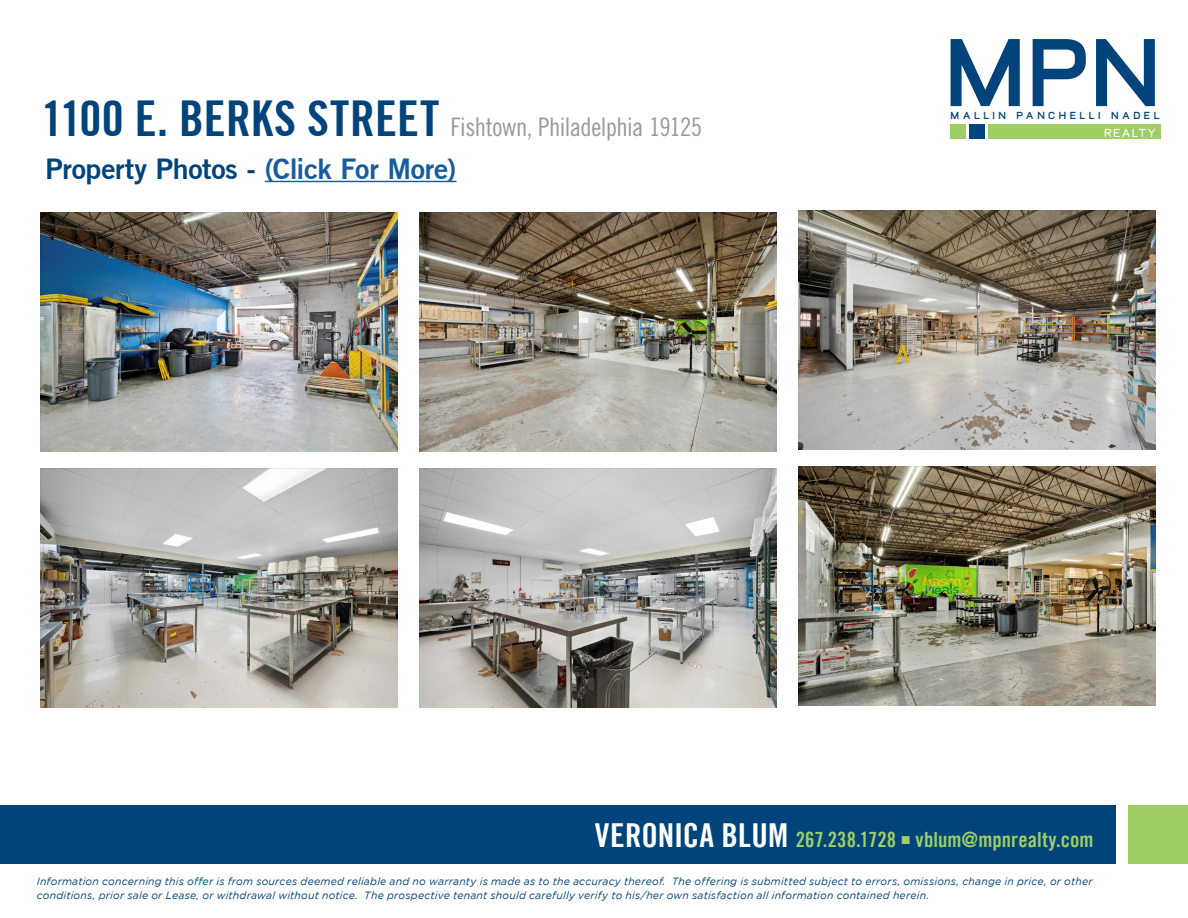
<style>
.page{position:relative;width:1188px;height:918px;background:#fff}
.page>*{position:absolute;margin:0;border:0;box-sizing:border-box;transform-origin:0 0}
.t1{font:700 95.7px "Vitro";color:#00447b}
.Heading_3{font:700 28.5px "Trade Gothic No.2";letter-spacing:-.015em;color:#00447b}
.head{font:25.5px "Trade Gothic LT Std Cn 18";letter-spacing:-.025em;color:#97999c}
.Mini_HEAD_KO{font:21px "Trade Gothic Bold Cond Twenty";color:#9fce66}
.t2{font:600 11.55px "Vitro";letter-spacing:.105em;color:#fff}
.t3{font:italic 10.5px/13.5px "Gotham";letter-spacing:.02em;color:#00447b}
.t4{font:700 10.2px "Vitro";letter-spacing:.345em;color:#00447b}
.s1{font-family:"Trade Gothic No.20";font-weight:700;font-stretch:condensed;font-size:49.5px;color:#00447b}
.s2{color:#175d9e}
.s3{font-size:33px;color:#fff}
</style>
<div class="page">
<div style="left:0;top:805px;width:1116px;height:58px;background:#00447b"></div>
<div style="left:1128px;top:805px;width:60px;height:58px;background:#9fce66"></div>
<div style="left:988px;top:124px;width:173px;height:15px;background:#9fce66"></div>
<div style="left:969px;top:124px;width:16px;height:15px;background:#00447b"></div>
<div style="left:950px;top:124px;width:16px;height:15px;background:#9fce66"></div>
<hr style="left:265px;top:181px;width:191px;height:1px;background:#175d9e">
<img style="left:41px;top:213px;width:357px;height:239px">
<img style="left:419px;top:213px;width:357px;height:239px">
<img style="left:798px;top:211px;width:357px;height:239px">
<img style="left:41px;top:468px;width:357px;height:239px">
<img style="left:419px;top:468px;width:357px;height:239px">
<img style="left:798px;top:466px;width:357px;height:239px">
<p class="head" style="left:41px;top:112px;width:662px"><span class="s1">1100 E. BERKS STREET</span> Fishtown, Philadelphia 19125</p>
<p class="Heading_3" style="left:45px;top:151px;width:413px">Property Photos - <span class="s2">(Click For More)</span></p>
<p class="t1" style="left:945px;top:16px;width:217px">MPN</p>
<p class="t4" style="left:951px;top:110px;width:210px">MALLIN PANCHELLI NADEL</p>
<p class="t2" style="left:1104px;top:126px;width:54px">REALTY</p>
<p class="Mini_HEAD_KO" style="left:595px;top:827px;width:500px"><span class="s3">VERONICA BLUM</span> 267.238.1728 ■ vblum@mpnrealty.com</p>
<p class="t3" style="left:37px;top:875px;width:1058px">Information concerning this offer is from sources deemed reliable and no warranty is made as to the accuracy thereof. The offering is submitted subject to errors, omissions, change in price, or other conditions, prior sale or Lease, or withdrawal without notice. The prospective tenant should carefully verify to his/her own satisfaction all information contained herein.</p>
</div>
